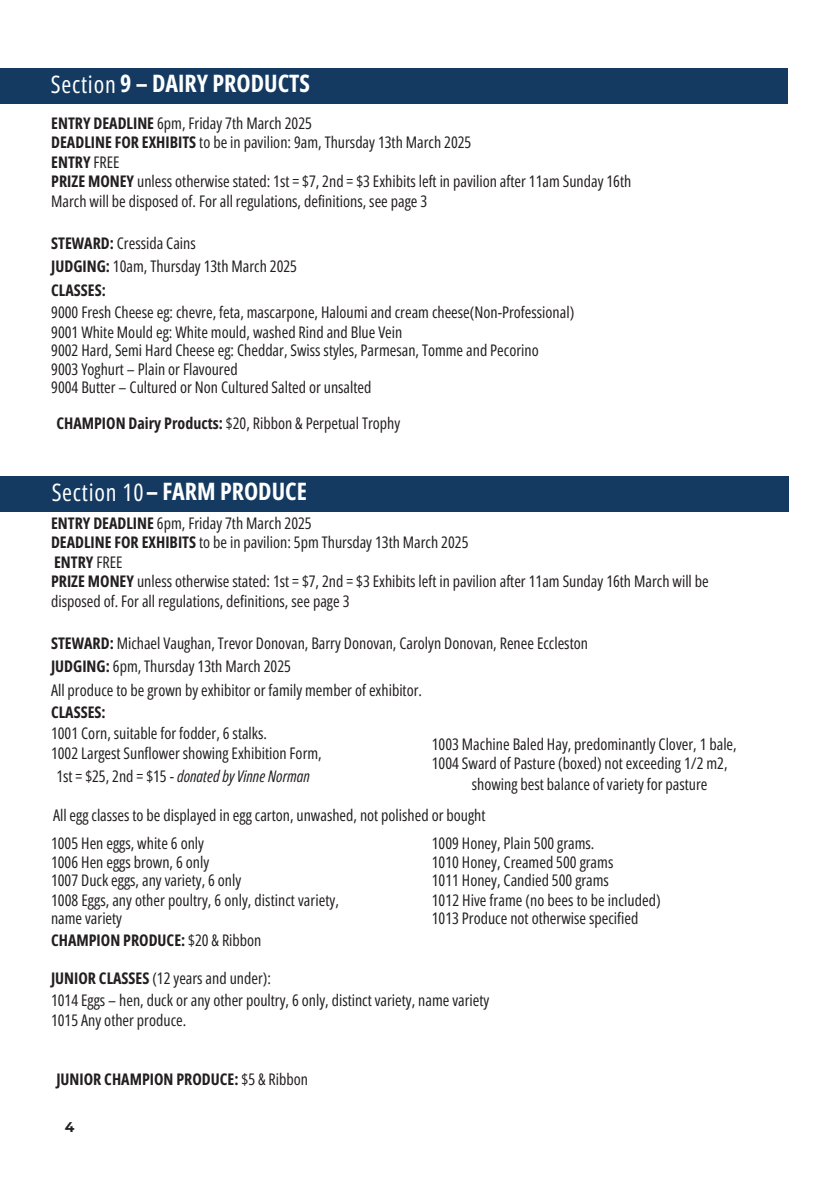
<style>
.page{position:relative;width:839px;height:1191px;background:#fff}
.page>*{position:absolute;margin:0;border:0;box-sizing:border-box;transform-origin:0 0}
.t1{font:700 24px "Open Sans Condensed";color:#fff}
.t2{font:16px/19.6px "Open Sans Condensed";color:#231f20}
.t3{font:700 16px "Open Sans Condensed";color:#231f20}
.t4{font:italic 16px "Open Sans Condensed";color:#231f20}
.t5{font:700 14px "Montserrat";color:#231f20}
.s1{font-weight:400}
.s2{font-weight:700}
.s3{font-style:normal}
</style>
<div class="page">
<div style="left:0;top:476px;width:788px;height:36px;background:#143a61"></div>
<div style="left:0;top:68px;width:787px;height:36px;background:#143a61"></div>
<h2 class="t1" style="left:51px;top:66px;width:261px"><span class="s1">Section</span> 9 – DAIRY PRODUCTS</h2>
<p class="t2" style="left:51px;top:113px;width:581px"><span class="s2">ENTRY DEADLINE</span> 6pm, Friday 7th March 2025<br><span class="s2">DEADLINE FOR EXHIBITS</span> to be in pavilion: 9am, Thursday 13th March 2025<br><span class="s2">ENTRY</span> FREE<br><span class="s2">PRIZE MONEY</span> unless otherwise stated: 1st = $7, 2nd = $3 Exhibits left in pavilion after 11am Sunday 16th March will be disposed of. For all regulations, definitions, see page 3</p>
<p class="t2" style="left:51px;top:233px;width:146px"><span class="s2">STEWARD:</span> Cressida Cains</p>
<p class="t2" style="left:51px;top:256px;width:247px"><span class="s2">JUDGING:</span> 10am, Thursday 13th March 2025</p>
<p class="t3" style="left:51px;top:278px;width:56px">CLASSES:</p>
<p class="t2" style="left:51px;top:302px;width:524px">9000 Fresh Cheese eg: chevre, feta, mascarpone, Haloumi and cream cheese(Non-Professional)</p>
<p class="t2" style="left:51px;top:322px;width:353px">9001 White Mould eg: White mould, washed Rind and Blue Vein</p>
<p class="t2" style="left:51px;top:340px;width:489px">9002 Hard, Semi Hard Cheese eg: Cheddar, Swiss styles, Parmesan, Tomme and Pecorino</p>
<h1 class="t2" style="left:51px;top:359px;width:188px">9003 Yoghurt – Plain or Flavoured</h1>
<h2 class="t2" style="left:51px;top:377px;width:322px">9004 Butter – Cultured or Non Cultured Salted or unsalted</h2>
<p class="t2" style="left:56px;top:413px;width:345px"><span class="s2">CHAMPION Dairy Products:</span> $20, Ribbon &amp; Perpetual Trophy</p>
<p class="t1" style="left:52px;top:474px;width:257px"><span class="s1">Section 10</span>– FARM PRODUCE</p>
<p class="t2" style="left:51px;top:513px;width:262px"><span class="s2">ENTRY DEADLINE</span> 6pm, Friday 7th March 2025</p>
<p class="t2" style="left:51px;top:532px;width:419px"><span class="s2">DEADLINE FOR EXHIBITS</span> to be in pavilion: 5pm Thursday 13th March 2025</p>
<p class="t3" style="left:54px;top:551px;width:70px">ENTRY <span class="s1">FREE</span></p>
<p class="t2" style="left:51px;top:571px;width:659px"><span class="s2">PRIZE MONEY</span> unless otherwise stated: 1st = $7, 2nd = $3 Exhibits left in pavilion after 11am Sunday 16th March will be disposed of. For all regulations, definitions, see page 3</p>
<p class="t2" style="left:51px;top:633px;width:538px"><span class="s2">STEWARD:</span> Michael Vaughan, Trevor Donovan, Barry Donovan, Carolyn Donovan, Renee Eccleston</p>
<p class="t2" style="left:51px;top:656px;width:241px"><span class="s2">JUDGING:</span> 6pm, Thursday 13th March 2025</p>
<p class="t2" style="left:51px;top:680px;width:372px">All produce to be grown by exhibitor or family member of exhibitor.</p>
<p class="t3" style="left:51px;top:701px;width:56px">CLASSES:</p>
<p class="t2" style="left:51px;top:723px;width:217px">1001 Corn, suitable for fodder, 6 stalks.</p>
<p class="t2" style="left:51px;top:743px;width:272px">1002 Largest Sunflower showing Exhibition Form,</p>
<p class="t2" style="left:432px;top:734px;width:306px">1003 Machine Baled Hay, predominantly Clover, 1 bale,</p>
<p class="t2" style="left:432px;top:753px;width:297px">1004 Sward of Pasture (boxed) not exceeding 1/2 m2,</p>
<p class="t4" style="left:56px;top:765px;width:255px"><span class="s3">1st = $25, 2nd = $15 -</span> donated by Vinne Norman</p>
<p class="t2" style="left:472px;top:774px;width:237px">showing best balance of variety for pasture</p>
<p class="t2" style="left:53px;top:805px;width:434px">All egg classes to be displayed in egg carton, unwashed, not polished or bought</p>
<p class="t2" style="left:51px;top:833px;width:154px">1005 Hen eggs, white 6 only</p>
<p class="t2" style="left:51px;top:852px;width:160px">1006 Hen eggs brown, 6 only</p>
<p class="t2" style="left:51px;top:870px;width:192px">1007 Duck eggs, any variety, 6 only</p>
<p class="t2" style="left:51px;top:890px;width:289px">1008 Eggs, any other poultry, 6 only, distinct variety,</p>
<p class="t2" style="left:51px;top:908px;width:73px">name variety</p>
<p class="t3" style="left:51px;top:929px;width:212px">CHAMPION PRODUCE: <span class="s1">$20 &amp; Ribbon</span></p>
<p class="t2" style="left:51px;top:968px;width:221px"><span class="s2">JUNIOR CLASSES</span> (12 years and under):</p>
<p class="t2" style="left:51px;top:990px;width:440px">1014 Eggs – hen, duck or any other poultry, 6 only, distinct variety, name variety</p>
<p class="t2" style="left:51px;top:1010px;width:137px">1015 Any other produce.</p>
<p class="t2" style="left:432px;top:833px;width:164px">1009 Honey, Plain 500 grams.</p>
<p class="t2" style="left:432px;top:852px;width:183px">1010 Honey, Creamed 500 grams</p>
<p class="t2" style="left:432px;top:870px;width:179px">1011 Honey, Candied 500 grams</p>
<p class="t2" style="left:432px;top:890px;width:230px">1012 Hive frame (no bees to be included)</p>
<p class="t2" style="left:432px;top:908px;width:208px">1013 Produce not otherwise specified</p>
<p class="t3" style="left:56px;top:1068px;width:253px">JUNIOR CHAMPION PRODUCE: <span class="s1">$5 &amp; Ribbon</span></p>
<h1 class="t5" style="left:65px;top:1119px;width:11px">4</h1>
</div>
